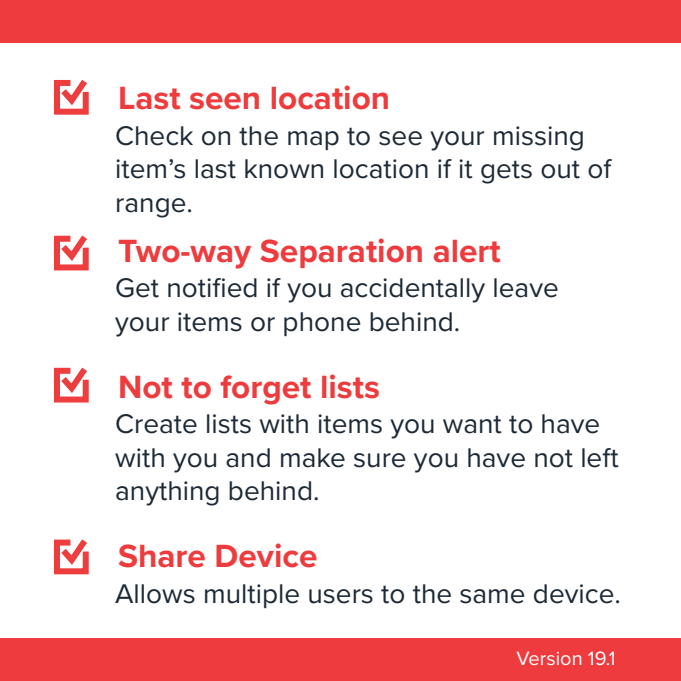
<style>
.page{position:relative;width:681px;height:681px;background:#fff}
.page>*{position:absolute;margin:0;border:0;box-sizing:border-box;transform-origin:0 0}
.t1{font:700 33.2px "Proxima Nova";color:#ee3c3e}
.t2{font:28px/33.6px "Proxima Nova";color:#1d2a36}
.t3{font:20px "Proxima Nova";color:#fff}
</style>
<div class="page">
<div style="left:0;top:0;width:680px;height:42px;background:#ee3c3e"></div>
<div style="left:0;top:638px;width:680px;height:42px;background:#ee3c3e"></div>
<svg style="left:54px;top:235px;width:35px;height:36px"></svg>
<svg style="left:54px;top:79px;width:35px;height:36px"></svg>
<svg style="left:54px;top:367px;width:35px;height:36px"></svg>
<svg style="left:54px;top:539px;width:35px;height:36px"></svg>
<p class="t1" style="left:118px;top:73px;width:273px">Last seen location</p>
<p class="t2" style="left:115px;top:117px;width:497px">Check on the map to see your missing item’s last known location if it gets out of range.</p>
<p class="t1" style="left:118px;top:226px;width:384px">Two-way Separation alert</p>
<p class="t2" style="left:115px;top:269px;width:445px">Get notified if you accidentally leave your items or phone behind.</p>
<p class="t1" style="left:118px;top:361px;width:263px">Not to forget lists</p>
<p class="t2" style="left:115px;top:405px;width:504px">Create lists with items you want to have with you and make sure you have not left anything behind.</p>
<p class="t1" style="left:118px;top:531px;width:201px">Share Device</p>
<p class="t2" style="left:115px;top:575px;width:507px">Allows multiple users to the same device.</p>
<p class="t3" style="left:516px;top:642px;width:101px">Version 19.1</p>
</div>
